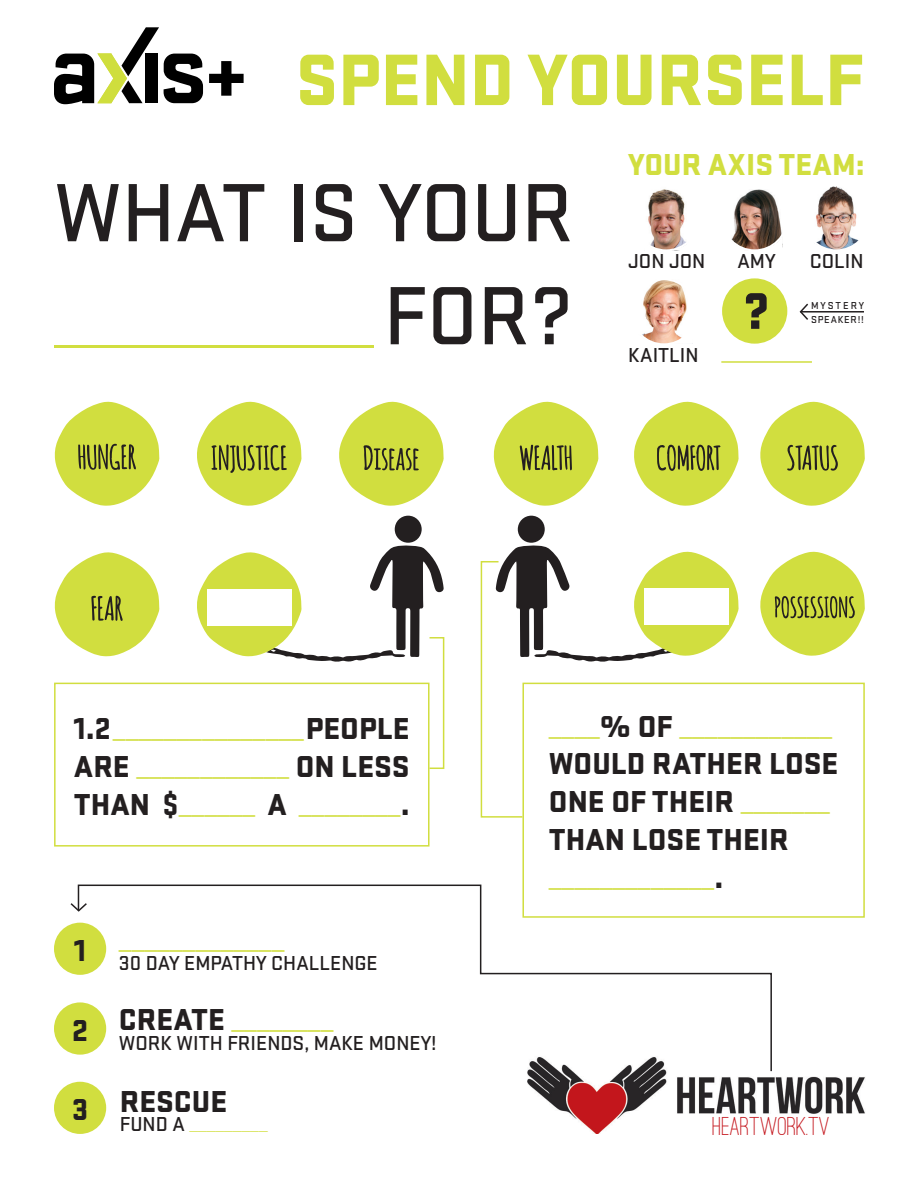
<style>
.page{position:relative;width:918px;height:1188px;background:#fff}
.page>*{position:absolute;margin:0;border:0;box-sizing:border-box;transform-origin:0 0}
.t1{font:500 85.8px "Stratum 2";color:#d1de3f}
.t2{font:500 85.8px "Stratum 2";color:#231f20}
.t3{font:900 75.75px "Stratum 2";color:#d1de3f}
.t4{font:900 31.5px "Stratum 2";color:#d1de3f}
.t5{font:900 31.5px/37.8px "Stratum 2";color:#231f20}
.t6{font:500 26.7px "Ostrich Sans";color:#c4151c}
.t7{font:500 21px "Stratum 2";color:#231f20}
.t8{font:500 21px "Stratum 2";color:#d1de3f}
.t9{font:500 10.5px "Stratum 2";letter-spacing:.075em;color:#231f20}
.t10{font:500 10.5px "Stratum 2";letter-spacing:.185em;color:#231f20}
.s1{color:#231f20}
.s2{color:#d1de3f}
</style>
<div class="page">
<div style="left:54px;top:1082px;width:52px;height:52px;background:#d1de3f;border-radius:50%"></div>
<div style="left:54px;top:1002px;width:52px;height:53px;background:#d1de3f;border-radius:50%"></div>
<div style="left:54px;top:923px;width:52px;height:52px;background:#d1de3f;border-radius:50%"></div>
<svg style="left:54px;top:27px;width:149px;height:77px"></svg>
<svg style="left:209px;top:61px;width:35px;height:35px"></svg>
<svg style="left:634px;top:401px;width:105px;height:105px"></svg>
<svg style="left:339px;top:401px;width:105px;height:105px"></svg>
<svg style="left:54px;top:552px;width:106px;height:105px"></svg>
<svg style="left:54px;top:401px;width:106px;height:105px"></svg>
<svg style="left:197px;top:401px;width:105px;height:105px"></svg>
<div style="left:395px;top:516px;width:27px;height:27px;background:#231f20;border-radius:50%"></div>
<svg style="left:197px;top:545px;width:247px;height:117px"></svg>
<svg style="left:760px;top:401px;width:105px;height:105px"></svg>
<svg style="left:493px;top:401px;width:106px;height:105px"></svg>
<div style="left:518px;top:516px;width:27px;height:27px;background:#231f20;border-radius:50%"></div>
<svg style="left:760px;top:551px;width:105px;height:105px"></svg>
<div style="left:207px;top:589px;width:85px;height:37px;background:#fff"></div>
<img style="left:648px;top:189px;width:37px;height:60px">
<div style="left:632px;top:184px;width:68px;height:68px;border:2px solid #fff;border-radius:50%"></div>
<svg style="left:643px;top:241px;width:20px;height:11px"></svg>
<svg style="left:670px;top:240px;width:21px;height:12px"></svg>
<div style="left:54px;top:683px;width:376px;height:164px;border:2px solid #d1de3f"></div>
<svg style="left:480px;top:545px;width:259px;height:273px"></svg>
<div style="left:429px;top:637px;width:15px;height:132px;border:2px solid #d1de3f"></div>
<img style="left:733px;top:190px;width:49px;height:47px">
<svg style="left:731px;top:237px;width:52px;height:12px"></svg>
<div style="left:721px;top:184px;width:67px;height:68px;border:2px solid #fff;border-radius:50%"></div>
<img style="left:816px;top:187px;width:42px;height:62px">
<svg style="left:816px;top:241px;width:16px;height:8px"></svg>
<svg style="left:841px;top:240px;width:18px;height:9px"></svg>
<div style="left:803px;top:184px;width:67px;height:68px;border:2px solid #fff;border-radius:50%"></div>
<img style="left:643px;top:281px;width:44px;height:61px">
<svg style="left:642px;top:324px;width:15px;height:18px"></svg>
<svg style="left:670px;top:327px;width:23px;height:17px"></svg>
<div style="left:630px;top:278px;width:68px;height:67px;border:2px solid #fff;border-radius:50%"></div>
<div style="left:722px;top:278px;width:65px;height:66px;background:#d1de3f;border-radius:50%"></div>
<svg style="left:746px;top:293px;width:21px;height:36px"></svg>
<hr style="left:800px;top:311px;width:64px;height:2px;background:#231f20">
<svg style="left:799px;top:303px;width:11px;height:17px"></svg>
<hr style="left:721px;top:361px;width:91px;height:2px;background:#d1de3f">
<img style="left:528px;top:1073px;width:337px;height:61px">
<svg style="left:77px;top:884px;width:696px;height:189px"></svg>
<svg style="left:70px;top:902px;width:18px;height:11px"></svg>
<p class="t3" style="left:295px;top:24px;width:570px">SPEND YOURSELF</p>
<p class="t2" style="left:54px;top:155px;width:521px">WHAT IS YOUR</p>
<p class="t1" style="left:54px;top:258px;width:521px">_________ <span class="s1">FOR?</span></p>
<p class="t4" style="left:628px;top:142px;width:238px">YOUR AXIS TEAM:</p>
<p class="t7" style="left:628px;top:247px;width:79px">JON JON</p>
<p class="t7" style="left:628px;top:341px;width:72px">KAITLIN</p>
<p class="t7" style="left:737px;top:247px;width:40px">AMY</p>
<p class="t7" style="left:810px;top:247px;width:55px">COLIN</p>
<p class="t10" style="left:811px;top:298px;width:54px">MYSTERY</p>
<p class="t9" style="left:811px;top:312px;width:54px">SPEAKER!!</p>
<p class="t4" style="left:74px;top:705px;width:337px"><span class="s1">1.2</span>_______________<span class="s1">PEOPLE</span></p>
<p class="t4" style="left:74px;top:743px;width:337px"><span class="s1">ARE</span> ____________ <span class="s1">ON LESS</span></p>
<p class="t4" style="left:74px;top:781px;width:337px"><span class="s1">THAN $</span>______ <span class="s1">A</span> ________<span class="s1">.</span></p>
<p class="t5" style="left:74px;top:929px;width:14px">1</p>
<p class="t5" style="left:72px;top:1009px;width:18px">2</p>
<p class="t4" style="left:119px;top:916px;width:167px">_____________</p>
<p class="t7" style="left:119px;top:949px;width:260px">30 DAY EMPATHY CHALLENGE</p>
<p class="t4" style="left:119px;top:997px;width:216px"><span class="s1">CREATE</span> ________</p>
<p class="t7" style="left:119px;top:1029px;width:319px">WORK WITH FRIENDS, MAKE MONEY!</p>
<p class="t4" style="left:549px;top:703px;width:285px">____<span class="s1">% OF</span> ____________</p>
<p class="t5" style="left:549px;top:743px;width:291px">WOULD RATHER LOSE</p>
<p class="t5" style="left:549px;top:781px;width:282px">ONE OF THEIR <span class="s2">_______</span></p>
<p class="t5" style="left:549px;top:819px;width:241px">THAN LOSE THEIR <span class="s2">_____________</span>.</p>
<p class="t5" style="left:72px;top:1089px;width:18px">3</p>
<p class="t5" style="left:120px;top:1080px;width:109px">RESCUE</p>
<p class="t8" style="left:120px;top:1110px;width:149px"><span class="s1">FUND A</span> _________</p>
<p class="t6" style="left:713px;top:1110px;width:119px">HEARTWORK.TV</p>
</div>
